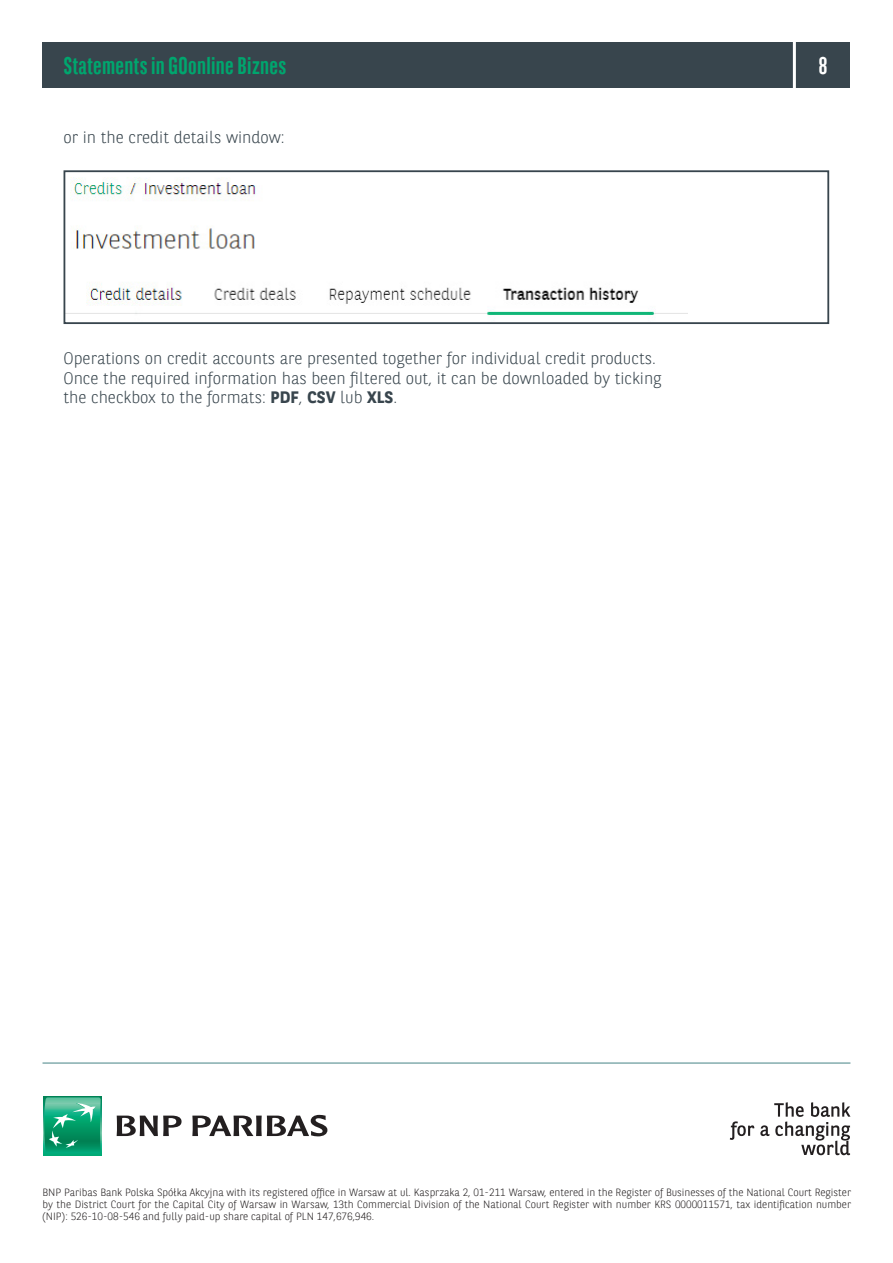
<style>
.page{position:relative;width:893px;height:1263px;background:#fff}
.page>*{position:absolute;margin:0;border:0;box-sizing:border-box;transform-origin:0 0}
.t1{font:700 24px "BNPP Sans Condensed";letter-spacing:.015em;color:#00a66e}
.t2{font:700 24px "BNPP Sans Condensed";color:#fff}
.TEXT_BASIC{font:300 16.5px/19.5px "BNPP Sans";color:#38454d}
.STOPKA{font:300 10.5px/12px "BNPP Sans";color:#231f20;text-align:justify}
.s1{font-weight:700}
</style>
<div class="page">
<div style="left:43px;top:43px;width:807px;height:45px;background:#38454d"></div>
<hr style="left:793px;top:41px;width:3px;height:48px;background:#fff">
<img style="left:67px;top:177px;width:620px;height:138px">
<div style="left:64px;top:170px;width:765px;height:154px;border:2px solid #38454d"></div>
<svg style="left:730px;top:1121px;width:24px;height:19px"></svg>
<svg style="left:760px;top:1102px;width:90px;height:53px"></svg>
<hr style="left:43px;top:1062px;width:807px;height:2px;background:#84adae">
<svg style="left:117px;top:1115px;width:65px;height:21px"></svg>
<svg style="left:192px;top:1115px;width:135px;height:21px"></svg>
<div style="left:43px;top:1096px;width:59px;height:59px;background:#00ab78"></div>
<svg style="left:44px;top:1097px;width:57px;height:53px"></svg>
<h1 class="t1" style="left:64px;top:52px;width:224px">Statements in GOonline Biznes</h1>
<h1 class="t2" style="left:819px;top:52px;width:10px">8</h1>
<p class="TEXT_BASIC" style="left:64px;top:126px;width:223px">or in the credit details window:</p>
<p class="TEXT_BASIC" style="left:64px;top:348px;width:599px">Operations on credit accounts are presented together for individual credit products.<br>Once the required information has been filtered out, it can be downloaded by ticking the checkbox to the formats: <span class="s1">PDF</span>, <span class="s1">CSV</span> lub <span class="s1">XLS</span>.</p>
<p class="STOPKA" style="left:42px;top:1186px;width:810px">BNP Paribas Bank Polska Spółka Akcyjna with its registered office in Warsaw at ul. Kasprzaka 2, 01-211 Warsaw, entered in the Register of Businesses of the National Court Register by the District Court for the Capital City of Warsaw in Warsaw, 13th Commercial Division of the National Court Register with number KRS 0000011571, tax identification number (NIP): 526-10-08-546 and fully paid-up share capital of PLN 147,676,946.</p>
</div>
